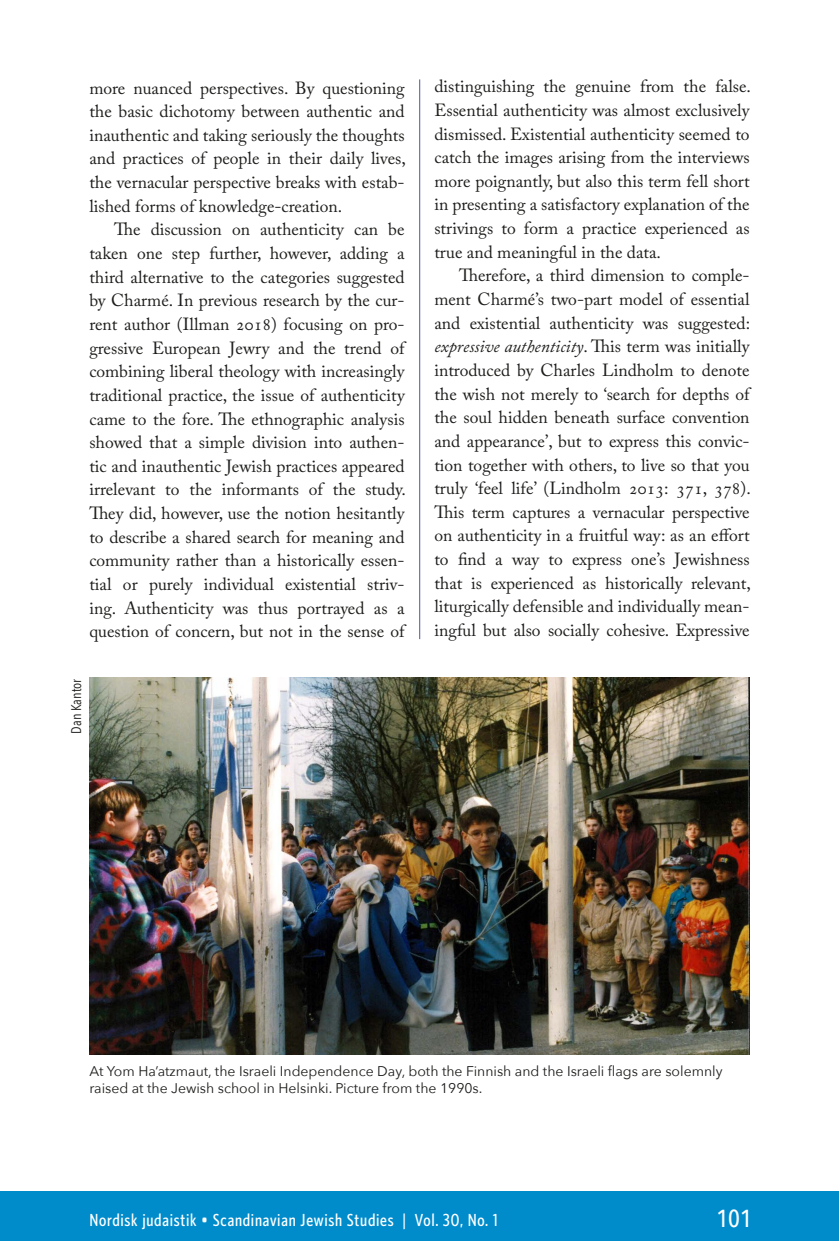
<style>
.page{position:relative;width:839px;height:1241px;background:#fff}
.page>*{position:absolute;margin:0;border:0;box-sizing:border-box;transform-origin:0 0}
.t1{font:500 24.5px "Avenir Next Condensed";color:#fff}
.t2{font:17.5px/23.6px "Adobe Caslon Pro";color:#1d1d1b;text-align:justify}
.t3{font:500 17.5px "Whitney Condensed";letter-spacing:.04em;color:#fff}
.t4{font:14px/16.6px "Avenir Next";color:#1d1d1b}
.t5{font:14px "Avenir Next Condensed";color:#1d1d1b}
.s1{font-style:italic}
</style>
<div class="page">
<div style="left:0;top:1191px;width:838px;height:49px;background:#008bcb"></div>
<hr style="left:419px;top:79px;width:1px;height:560px;background:#50529f">
<img style="left:89px;top:677px;width:660px;height:377px">
<p class="t2" style="left:89px;top:76px;width:318px">more nuanced perspectives. By questioning the basic dichotomy between authentic and inauthentic and taking seriously the thoughts and practices of people in their daily lives, the vernacular perspective breaks with estab&shy;lished forms of knowledge-creation.</p>
<p class="t2" style="left:89px;top:217px;width:318px;text-indent:25px">The discussion on authenticity can be taken one step further, however, adding a third alternative to the categories suggested by Charmé. In previous research by the cur&shy;rent author (Illman 2018) focusing on pro&shy;gressive European Jewry and the trend of combining liberal theology with increasingly traditional practice, the issue of authenticity came to the fore. The ethnographic analysis showed that a simple division into authen&shy;tic and inauthentic Jewish practices appeared irrelevant to the informants of the study.<br>They did, however, use the notion hesitantly to describe a shared search for meaning and community rather than a historically essen&shy;tial or purely individual existential striv&shy;ing. Authenticity was thus portrayed as a question of concern, but not in the sense of</p>
<p class="t5" style="left:64px;top:733px;width:56px;rotate:-90deg">Dan Kantor</p>
<p class="t2" style="left:434px;top:74px;width:318px">distinguishing the genuine from the false.<br>Essential authenticity was almost exclusively dismissed. Existential authenticity seemed to catch the images arising from the interviews more poignantly, but also this term fell short in presenting a satisfactory explanation of the strivings to form a practice experienced as true and meaningful in the data.</p>
<p class="t2" style="left:434px;top:263px;width:318px;text-indent:25px">Therefore, a third dimension to comple&shy;ment Charmé’s two-part model of essential and existential authenticity was suggested: <span class="s1">expressive authenticity</span>. This term was initially introduced by Charles Lindholm to denote the wish not merely to ‘search for depths of the soul hidden beneath surface convention and appearance’, but to express this convic&shy;tion together with others, to live so that you truly ‘feel life’ (Lindholm 2013: 371, 378).<br>This term captures a vernacular perspective on authenticity in a fruitful way: as an effort to find a way to express one’s Jewishness that is experienced as historically relevant, liturgically defensible and individually mean&shy;ingful but also socially cohesive. Expressive</p>
<p class="t4" style="left:89px;top:1062px;width:634px">At Yom Ha’atzmaut, the Israeli Independence Day, both the Finnish and the Israeli flags are solemnly raised at the Jewish school in Helsinki. Picture from the 1990s.</p>
<p class="t3" style="left:89px;top:1208px;width:409px">Nordisk judaistik • Scandinavian Jewish Studies | Vol. 30, No. 1</p>
<h1 class="t1" style="left:716px;top:1203px;width:37px">101</h1>
</div>
